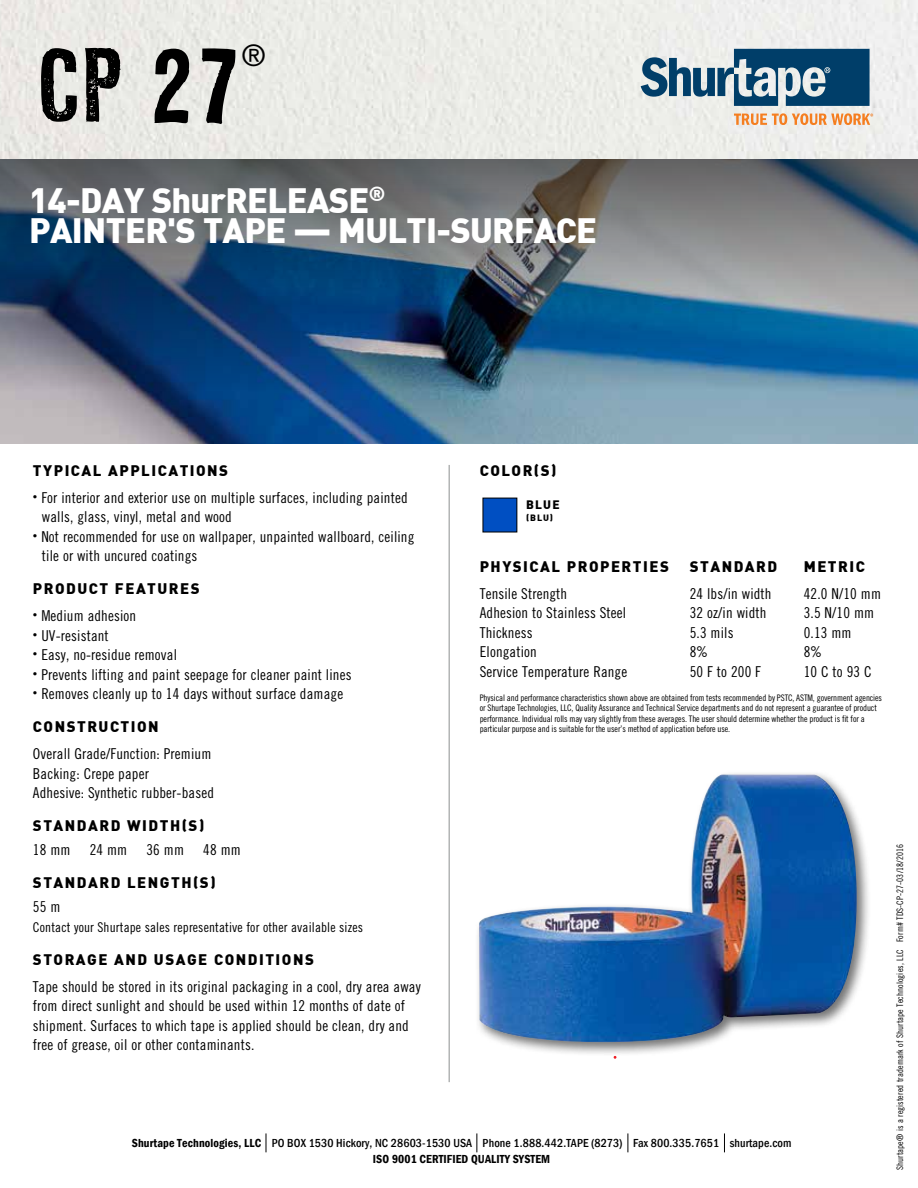
<style>
.page{position:relative;width:918px;height:1188px;background:#fff}
.page>*{position:absolute;margin:0;border:0;box-sizing:border-box;transform-origin:0 0}
.t1{font:93px "LL Rubber Grotesquecleaned";color:#000}
.t2{font:900 34.5px/30px "DIN";letter-spacing:-.02em;color:#fff}
.t3{font:29.7px "Trade Gothic Cond Eighteen";color:#000}
.t4{font:15px/19.5px "Trade Gothic Cond Eighteen";letter-spacing:.01em;color:#000}
.t5{font:900 15px "DIN";letter-spacing:.1em;color:#000}
.t6{font:13.5px "Trade Gothic Cond Eighteen";letter-spacing:.01em;color:#000}
.t7{font:500 condensed 12px/16.5px "Franklin Gothic";letter-spacing:.01em;color:#000;text-align:center}
.t8{font:900 12px "DIN";color:#000}
.t9{font:9px/10.5px "Trade Gothic Cond Eighteen";letter-spacing:-.01em;color:#000}
.t10{font:9px "Trade Gothic Cond Eighteen";letter-spacing:.01em;color:#000}
.t11{font:900 9px "DIN";color:#000}
.s1{font-weight:600}
</style>
<div class="page">
<img style="left:0;top:0;width:918px;height:160px">
<img style="left:0;top:160px;width:918px;height:283px">
<hr style="left:449px;top:465px;width:1px;height:617px;background:#8c8f90">
<div style="left:483px;top:498px;width:34px;height:34px;background:#004fc2"></div>
<svg style="left:641px;top:49px;width:229px;height:57px;background:#5f849d"></svg>
<svg style="left:734px;top:113px;width:139px;height:12px;background:#f0b98d"></svg>
<svg style="left:476px;top:1133px;width:1px;height:19px"></svg>
<svg style="left:266px;top:1133px;width:1px;height:19px"></svg>
<svg style="left:628px;top:1133px;width:1px;height:19px"></svg>
<svg style="left:724px;top:1133px;width:1px;height:19px"></svg>
<div style="left:475px;top:770px;width:397px;height:287px;background:#000;opacity:.55"></div>
<img style="left:479px;top:775px;width:378px;height:268px">
<h1 class="t1" style="left:38px;top:31px;width:206px">CP 27</h1>
<h3 class="t3" style="left:242px;top:38px;width:25px">®</h3>
<h2 class="t2" style="left:29px;top:183px;width:569px">14-DAY ShurRELEASE<sup>®<br></sup>PAINTER'S TAPE — MULTI-SURFACE</h2>
<p class="t5" style="left:33px;top:460px;width:197px">TYPICAL APPLICATIONS</p>
<p class="t5" style="left:480px;top:461px;width:78px">COLOR(S)</p>
<p class="t4" style="left:42px;top:487px;width:367px;text-indent:-9px"><sup>•</sup> For interior and exterior use on multiple surfaces, including painted walls, glass, vinyl, metal and wood</p>
<p class="t4" style="left:42px;top:526px;width:374px;text-indent:-9px"><sup>•</sup> Not recommended for use on wallpaper, unpainted wallboard, ceiling tile or with uncured coatings</p>
<p class="t5" style="left:33px;top:579px;width:168px">PRODUCT FEATURES</p>
<p class="t4" style="left:33px;top:606px;width:105px"><sup>•</sup> Medium adhesion</p>
<p class="t4" style="left:33px;top:625px;width:77px"><sup>•</sup> UV-resistant</p>
<p class="t4" style="left:33px;top:645px;width:146px"><sup>•</sup> Easy, no-residue removal</p>
<p class="t4" style="left:33px;top:664px;width:320px"><sup>•</sup> Prevents lifting and paint seepage for cleaner paint lines</p>
<p class="t4" style="left:33px;top:684px;width:312px"><sup>•</sup> Removes cleanly up to 14 days without surface damage</p>
<p class="t5" style="left:33px;top:717px;width:127px">CONSTRUCTION</p>
<p class="t4" style="left:33px;top:744px;width:183px">Overall Grade/Function: Premium<br>Backing: Crepe paper<br>Adhesive: Synthetic rubber-based</p>
<p class="t5" style="left:33px;top:816px;width:173px">STANDARD WIDTH(S)</p>
<p class="t4" style="left:33px;top:840px;width:39px">18 mm</p>
<p class="t4" style="left:90px;top:840px;width:39px">24 mm</p>
<p class="t4" style="left:147px;top:840px;width:39px">36 mm</p>
<p class="t4" style="left:203px;top:840px;width:39px">48 mm</p>
<p class="t5" style="left:33px;top:873px;width:184px">STANDARD LENGTH(S)</p>
<p class="t4" style="left:33px;top:897px;width:29px">55 m</p>
<p class="t6" style="left:33px;top:919px;width:332px">Contact your Shurtape sales representative for other available sizes</p>
<p class="t5" style="left:33px;top:949px;width:282px">STORAGE AND USAGE CONDITIONS</p>
<p class="t4" style="left:33px;top:976px;width:389px">Tape should be stored in its original packaging in a cool, dry area away from direct sunlight and should be used within 12 months of date of shipment. Surfaces to which tape is applied should be clean, dry and free of grease, oil or other contaminants.</p>
<p class="t8" style="left:526px;top:497px;width:35px">BLUE</p>
<p class="t11" style="left:526px;top:512px;width:29px">(BLU)</p>
<p class="t5" style="left:480px;top:556px;width:191px">PHYSICAL PROPERTIES</p>
<p class="t5" style="left:690px;top:556px;width:89px">STANDARD</p>
<p class="t5" style="left:804px;top:556px;width:63px">METRIC</p>
<p class="t4" style="left:480px;top:583px;width:89px">Tensile Strength</p>
<p class="t4" style="left:690px;top:583px;width:83px">24 lbs/in width</p>
<p class="t4" style="left:804px;top:583px;width:79px">42.0 N/10 mm</p>
<p class="t4" style="left:480px;top:603px;width:148px">Adhesion to Stainless Steel</p>
<p class="t4" style="left:690px;top:603px;width:78px">32 oz/in width</p>
<p class="t4" style="left:804px;top:603px;width:72px">3.5 N/10 mm</p>
<p class="t4" style="left:480px;top:622px;width:54px">Thickness</p>
<p class="t4" style="left:690px;top:622px;width:45px">5.3 mils</p>
<p class="t4" style="left:804px;top:622px;width:49px">0.13 mm</p>
<p class="t4" style="left:480px;top:642px;width:59px">Elongation</p>
<p class="t4" style="left:690px;top:642px;width:20px">8%</p>
<p class="t4" style="left:804px;top:642px;width:20px">8%</p>
<p class="t4" style="left:480px;top:661px;width:149px">Service Temperature Range</p>
<p class="t4" style="left:690px;top:661px;width:73px">50 F to 200 F</p>
<p class="t4" style="left:804px;top:661px;width:69px">10 C to 93 C</p>
<p class="t9" style="left:480px;top:692px;width:404px">Physical and performance characteristics shown above are obtained from tests recommended by PSTC, ASTM, government agencies or Shurtape Technologies, LLC, Quality Assurance and Technical Service departments and do not represent a guarantee of product performance. Individual rolls may vary slightly from these averages. The user should determine whether the product is fit for a particular purpose and is suitable for the user’s method of application before use.</p>
<p class="t7" style="left:132px;top:1135px;width:661px"><span class="s1">Shurtape Technologies, LLC</span> PO BOX 1530 Hickory, NC 28603-1530 USA Phone 1.888.442.TAPE (8273) Fax 800.335.7651 shurtape.com<br><span class="s1">ISO 9001 CERTIFIED QUALITY SYSTEM</span></p>
<p class="t10" style="left:895px;top:1170px;width:328px;rotate:-90deg">Shurtape® is a registered trademark of Shurtape Technologies, LLC Form# TDS-CP-27-03/18/2016</p>
</div>
